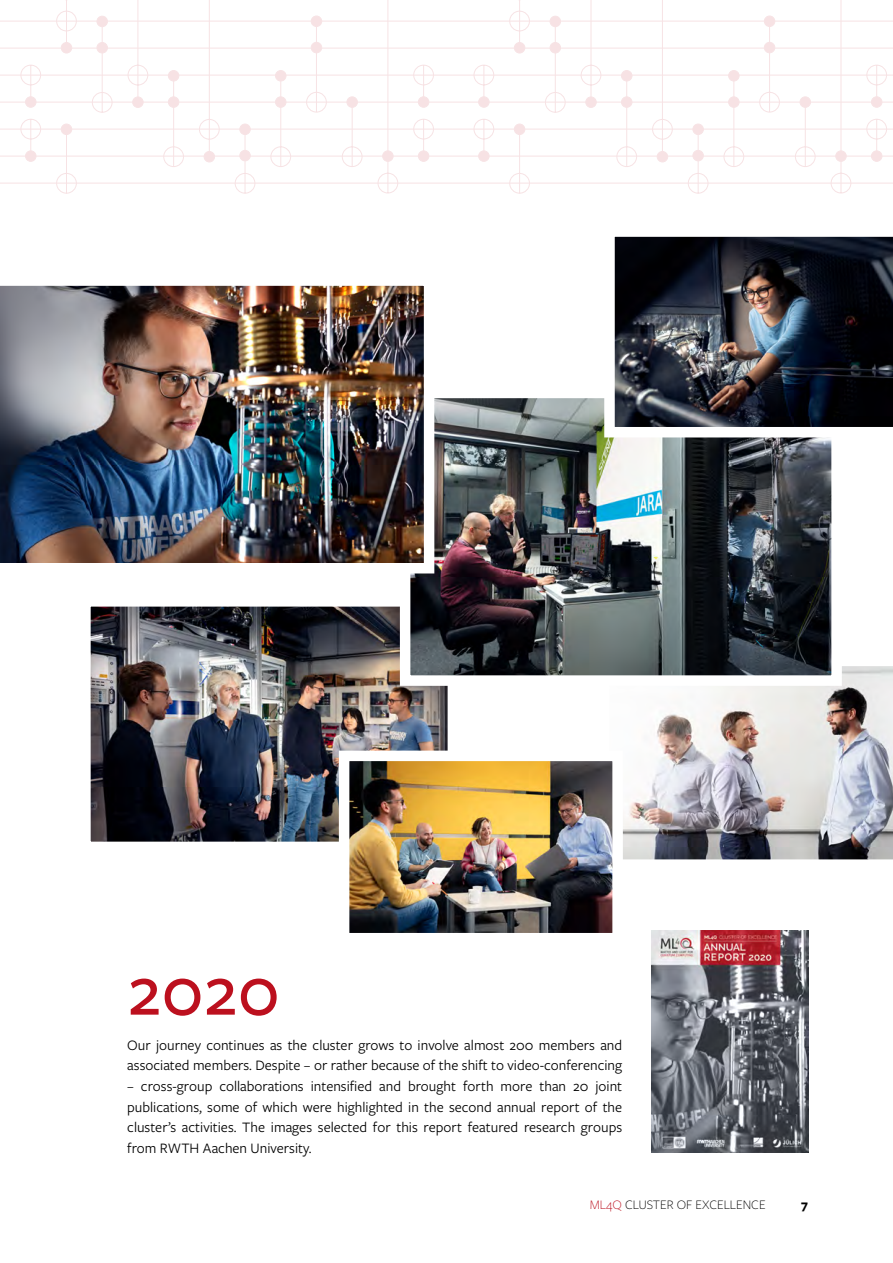
<style>
.page{position:relative;width:893px;height:1263px;background:#fff}
.page>*{position:absolute;margin:0;border:0;box-sizing:border-box;transform-origin:0 0}
.t1{font:500 74.1px "Freight Sans Pro";color:#bc101e}
.t2{font:15px/20.7px "Freight Sans Pro";color:#000}
.t3{font:300 13.5px "Freight Sans Pro";color:#000}
.t4{font:700 13.5px "Freight Sans Pro";color:#000}
.s1{color:#bc101e}
</style>
<div class="page">
<hr style="left:453px;top:21px;width:440px;height:1px;background:#bc101e">
<hr style="left:453px;top:48px;width:440px;height:1px;background:#bc101e">
<hr style="left:453px;top:75px;width:440px;height:1px;background:#bc101e">
<hr style="left:453px;top:102px;width:440px;height:1px;background:#bc101e">
<hr style="left:453px;top:129px;width:440px;height:1px;background:#bc101e">
<hr style="left:453px;top:156px;width:440px;height:1px;background:#bc101e">
<hr style="left:453px;top:183px;width:440px;height:1px;background:#bc101e">
<svg style="left:830px;top:0;width:58px;height:194px"></svg>
<div style="left:871px;top:97px;width:11px;height:10px;background:#f7e2e4;border-radius:50%"></div>
<div style="left:871px;top:96px;width:11px;height:12px;border:1px solid #bc101e;border-radius:50%"></div>
<svg style="left:473px;top:119px;width:22px;height:38px"></svg>
<div style="left:479px;top:151px;width:10px;height:10px;background:#f7e2e4;border-radius:50%"></div>
<div style="left:478px;top:150px;width:11px;height:12px;border:1px solid #bc101e;border-radius:50%"></div>
<svg style="left:473px;top:65px;width:22px;height:38px"></svg>
<div style="left:479px;top:97px;width:10px;height:10px;background:#f7e2e4;border-radius:50%"></div>
<div style="left:478px;top:96px;width:11px;height:12px;border:1px solid #bc101e;border-radius:50%"></div>
<svg style="left:794px;top:101px;width:22px;height:66px"></svg>
<div style="left:800px;top:97px;width:10px;height:10px;background:#f7e2e4;border-radius:50%"></div>
<div style="left:800px;top:96px;width:11px;height:12px;border:1px solid #bc101e;border-radius:50%"></div>
<svg style="left:759px;top:18px;width:21px;height:95px"></svg>
<div style="left:764px;top:42px;width:11px;height:11px;background:#f7e2e4;border-radius:50%"></div>
<div style="left:764px;top:42px;width:11px;height:11px;border:1px solid #bc101e;border-radius:50%"></div>
<div style="left:764px;top:16px;width:11px;height:11px;background:#f7e2e4;border-radius:50%"></div>
<div style="left:764px;top:16px;width:11px;height:11px;border:1px solid #bc101e;border-radius:50%"></div>
<svg style="left:723px;top:74px;width:22px;height:93px"></svg>
<div style="left:729px;top:97px;width:10px;height:10px;background:#f7e2e4;border-radius:50%"></div>
<div style="left:728px;top:96px;width:11px;height:12px;border:1px solid #bc101e;border-radius:50%"></div>
<div style="left:729px;top:71px;width:10px;height:10px;background:#f7e2e4;border-radius:50%"></div>
<div style="left:728px;top:70px;width:11px;height:11px;border:1px solid #bc101e;border-radius:50%"></div>
<svg style="left:616px;top:74px;width:22px;height:93px"></svg>
<div style="left:621px;top:97px;width:11px;height:10px;background:#f7e2e4;border-radius:50%"></div>
<div style="left:621px;top:96px;width:11px;height:12px;border:1px solid #bc101e;border-radius:50%"></div>
<div style="left:621px;top:71px;width:11px;height:10px;background:#f7e2e4;border-radius:50%"></div>
<div style="left:621px;top:70px;width:11px;height:11px;border:1px solid #bc101e;border-radius:50%"></div>
<svg style="left:687px;top:128px;width:22px;height:66px"></svg>
<div style="left:693px;top:150px;width:10px;height:11px;background:#f7e2e4;border-radius:50%"></div>
<div style="left:692px;top:150px;width:12px;height:11px;border:1px solid #bc101e;border-radius:50%"></div>
<div style="left:693px;top:124px;width:10px;height:11px;background:#f7e2e4;border-radius:50%"></div>
<div style="left:692px;top:124px;width:12px;height:11px;border:1px solid #bc101e;border-radius:50%"></div>
<div style="left:657px;top:151px;width:11px;height:11px;background:#f7e2e4;border-radius:50%"></div>
<div style="left:657px;top:151px;width:11px;height:11px;border:1px solid #bc101e;border-radius:50%"></div>
<svg style="left:651px;top:0;width:22px;height:158px"></svg>
<svg style="left:509px;top:0;width:93px;height:194px"></svg>
<hr style="left:0;top:21px;width:453px;height:1px;background:#bc101e">
<hr style="left:0;top:48px;width:453px;height:1px;background:#bc101e">
<hr style="left:0;top:75px;width:453px;height:1px;background:#bc101e">
<hr style="left:0;top:102px;width:453px;height:1px;background:#bc101e">
<hr style="left:0;top:129px;width:453px;height:1px;background:#bc101e">
<hr style="left:0;top:156px;width:453px;height:1px;background:#bc101e">
<hr style="left:0;top:183px;width:453px;height:1px;background:#bc101e">
<svg style="left:377px;top:0;width:57px;height:194px"></svg>
<div style="left:418px;top:97px;width:11px;height:10px;background:#f7e2e4;border-radius:50%"></div>
<div style="left:418px;top:96px;width:11px;height:12px;border:1px solid #bc101e;border-radius:50%"></div>
<svg style="left:20px;top:119px;width:22px;height:38px"></svg>
<div style="left:26px;top:151px;width:10px;height:10px;background:#f7e2e4;border-radius:50%"></div>
<div style="left:25px;top:150px;width:11px;height:12px;border:1px solid #bc101e;border-radius:50%"></div>
<svg style="left:20px;top:65px;width:22px;height:38px"></svg>
<div style="left:26px;top:97px;width:10px;height:10px;background:#f7e2e4;border-radius:50%"></div>
<div style="left:25px;top:96px;width:11px;height:12px;border:1px solid #bc101e;border-radius:50%"></div>
<svg style="left:341px;top:101px;width:22px;height:66px"></svg>
<div style="left:347px;top:97px;width:10px;height:10px;background:#f7e2e4;border-radius:50%"></div>
<div style="left:347px;top:96px;width:11px;height:12px;border:1px solid #bc101e;border-radius:50%"></div>
<svg style="left:306px;top:18px;width:21px;height:95px"></svg>
<div style="left:311px;top:42px;width:11px;height:11px;background:#f7e2e4;border-radius:50%"></div>
<div style="left:311px;top:42px;width:11px;height:11px;border:1px solid #bc101e;border-radius:50%"></div>
<div style="left:311px;top:16px;width:11px;height:11px;background:#f7e2e4;border-radius:50%"></div>
<div style="left:311px;top:16px;width:11px;height:11px;border:1px solid #bc101e;border-radius:50%"></div>
<svg style="left:270px;top:74px;width:22px;height:93px"></svg>
<div style="left:275px;top:97px;width:11px;height:10px;background:#f7e2e4;border-radius:50%"></div>
<div style="left:275px;top:96px;width:11px;height:12px;border:1px solid #bc101e;border-radius:50%"></div>
<div style="left:275px;top:71px;width:11px;height:10px;background:#f7e2e4;border-radius:50%"></div>
<div style="left:275px;top:70px;width:11px;height:11px;border:1px solid #bc101e;border-radius:50%"></div>
<svg style="left:163px;top:74px;width:22px;height:93px"></svg>
<div style="left:168px;top:97px;width:11px;height:10px;background:#f7e2e4;border-radius:50%"></div>
<div style="left:168px;top:96px;width:11px;height:12px;border:1px solid #bc101e;border-radius:50%"></div>
<div style="left:168px;top:71px;width:11px;height:10px;background:#f7e2e4;border-radius:50%"></div>
<div style="left:168px;top:70px;width:11px;height:11px;border:1px solid #bc101e;border-radius:50%"></div>
<svg style="left:234px;top:128px;width:22px;height:66px"></svg>
<div style="left:240px;top:150px;width:10px;height:11px;background:#f7e2e4;border-radius:50%"></div>
<div style="left:239px;top:150px;width:12px;height:11px;border:1px solid #bc101e;border-radius:50%"></div>
<div style="left:240px;top:124px;width:10px;height:11px;background:#f7e2e4;border-radius:50%"></div>
<div style="left:239px;top:124px;width:12px;height:11px;border:1px solid #bc101e;border-radius:50%"></div>
<div style="left:204px;top:151px;width:11px;height:11px;background:#f7e2e4;border-radius:50%"></div>
<div style="left:204px;top:151px;width:11px;height:11px;border:1px solid #bc101e;border-radius:50%"></div>
<svg style="left:198px;top:0;width:22px;height:158px"></svg>
<svg style="left:56px;top:0;width:93px;height:194px"></svg>
<img style="left:651px;top:931px;width:157px;height:222px">
<img style="left:623px;top:666px;width:270px;height:194px">
<img style="left:92px;top:608px;width:355px;height:232px">
<div style="left:82px;top:598px;width:375px;height:252px;border:9px solid #fff"></div>
<img style="left:411px;top:399px;width:420px;height:276px">
<img style="left:604px;top:236px;width:289px;height:201px">
<img style="left:350px;top:762px;width:262px;height:170px">
<img style="left:0;top:285px;width:434px;height:288px">
<h1 class="t1" style="left:127px;top:941px;width:154px">2020</h1>
<p class="t2" style="left:127px;top:1034px;width:496px">Our journey continues as the cluster grows to involve almost 200 members and associated members. Despite – or rather because of the shift to video-conferencing</p>
<p class="t2" style="left:127px;top:1075px;width:496px;text-align:justify">– cross-group collaborations intensified and brought forth more than 20 joint publications, some of which were highlighted in the second annual report of the cluster’s activities. The images selected for this report featured research groups from RWTH Aachen University.</p>
<p class="t3" style="left:590px;top:1196px;width:177px"><span class="s1">ML4Q</span> CLUSTER OF EXCELLENCE</p>
<p class="t4" style="left:801px;top:1195px;width:8px">7</p>
</div>
